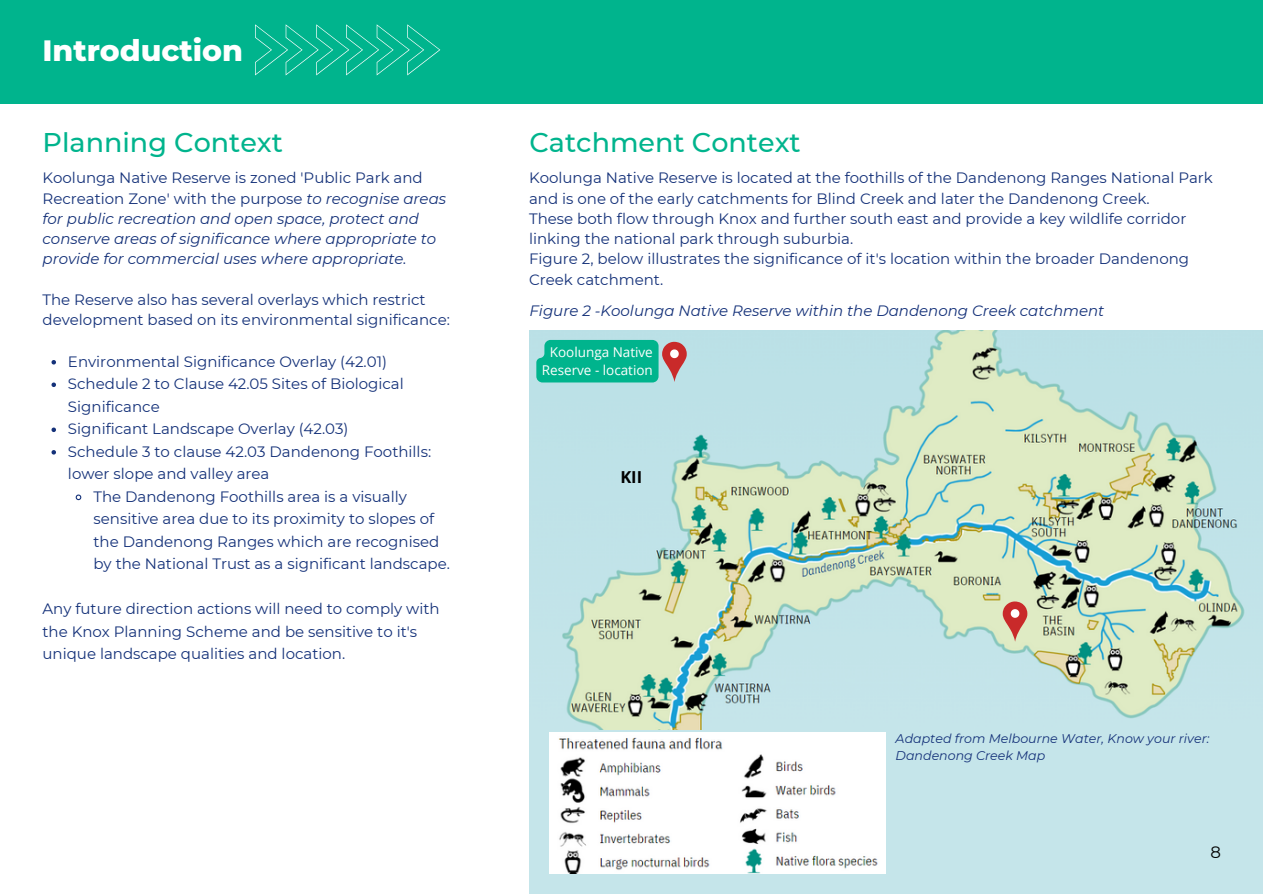
<style>
.page{position:relative;width:1263px;height:894px;background:#fff}
.page>*{position:absolute;margin:0;border:0;box-sizing:border-box;transform-origin:0 0}
.t1{font:800 30px "Montserrat";color:#fff}
.t2{font:500 27px "Montserrat";color:#00b48d}
.t3{font:700 16.5px "Open Sans";color:#000}
.t4{font:16.5px "Montserrat";color:#000}
.t5{font:15px/22.5px "Montserrat";color:#143179}
.t6{font:italic 15px/20.2px "Montserrat";color:#143179}
.t7{font:13.5px/18px "Open Sans";color:#fffffe;text-align:center}
.t8{font:italic 12.6px/16.8px "Montserrat";color:#143179}
.s1{font-style:normal}
</style>
<div class="page">
<div style="left:0;top:0;width:1262px;height:104px;background:#00b48d"></div>
<svg style="left:255px;top:24px;width:185px;height:51px"></svg>
<div style="left:529px;top:721px;width:733px;height:172px;background:#c5e5ea"></div>
<img style="left:529px;top:330px;width:733px;height:398px">
<svg style="left:1003px;top:601px;width:24px;height:40px"></svg>
<img style="left:549px;top:732px;width:337px;height:140px">
<svg style="left:52px;top:360px;width:4px;height:4px"></svg>
<svg style="left:52px;top:382px;width:4px;height:5px"></svg>
<svg style="left:52px;top:427px;width:4px;height:5px"></svg>
<svg style="left:52px;top:450px;width:4px;height:4px"></svg>
<svg style="left:75px;top:494px;width:7px;height:7px"></svg>
<svg style="left:536px;top:340px;width:151px;height:42px;background:#2aaf91"></svg>
<p class="t1" style="left:43px;top:32px;width:202px">Introduction</p>
<p class="t2" style="left:43px;top:126px;width:242px">Planning Context</p>
<p class="t6" style="left:43px;top:168px;width:405px"><span class="s1">Koolunga Native Reserve is zoned 'Public Park and Recreation Zone' with the purpose</span> to recognise areas for public recreation and open space, protect and conserve areas of significance where appropriate to provide for commercial uses where appropriate.</p>
<p class="t5" style="left:43px;top:289px;width:409px;line-height:20.2px">The Reserve also has several overlays which restrict development based on its environmental significance:</p>
<p class="t5" style="left:68px;top:350px;width:321px">Environmental Significance Overlay (42.01)</p>
<p class="t5" style="left:68px;top:372px;width:337px">Schedule 2 to Clause 42.05 Sites of Biological<br>Significance</p>
<p class="t5" style="left:68px;top:417px;width:282px">Significant Landscape Overlay (42.03)</p>
<p class="t5" style="left:68px;top:440px;width:365px">Schedule 3 to clause 42.03 Dandenong Foothills: lower slope and valley area</p>
<p class="t5" style="left:93px;top:485px;width:358px">The Dandenong Foothills area is a visually sensitive area due to its proximity to slopes of the Dandenong Ranges which are recognised by the National Trust as a significant landscape.</p>
<p class="t5" style="left:43px;top:597px;width:399px">Any future direction actions will need to comply with the Knox Planning Scheme and be sensitive to it's unique landscape qualities and location.</p>
<p class="t2" style="left:529px;top:126px;width:273px">Catchment Context</p>
<p class="t5" style="left:529px;top:168px;width:685px;line-height:20.2px">Koolunga Native Reserve is located at the foothills of the Dandenong Ranges National Park and is one of the early catchments for Blind Creek and later the Dandenong Creek.</p>
<p class="t5" style="left:529px;top:208px;width:659px;line-height:20.2px">These both flow through Knox and further south east and provide a key wildlife corridor linking the national park through suburbia.</p>
<p class="t5" style="left:529px;top:249px;width:662px;line-height:20.2px">Figure 2, below illustrates the significance of it's location within the broader Dandenong<br>Creek catchment.</p>
<p class="t6" style="left:529px;top:300px;width:576px">Figure 2 -Koolunga Native Reserve within the Dandenong Creek catchment</p>
<p class="t7" style="left:542px;top:343px;width:113px">Koolunga Native<br>Reserve - location</p>
<p class="t3" style="left:620px;top:465px;width:23px">KII</p>
<p class="t8" style="left:896px;top:729px;width:315px">Adapted from Melbourne Water, Know your river:<br>Dandenong Creek Map</p>
<p class="t4" style="left:1210px;top:841px;width:12px">8</p>
</div>
